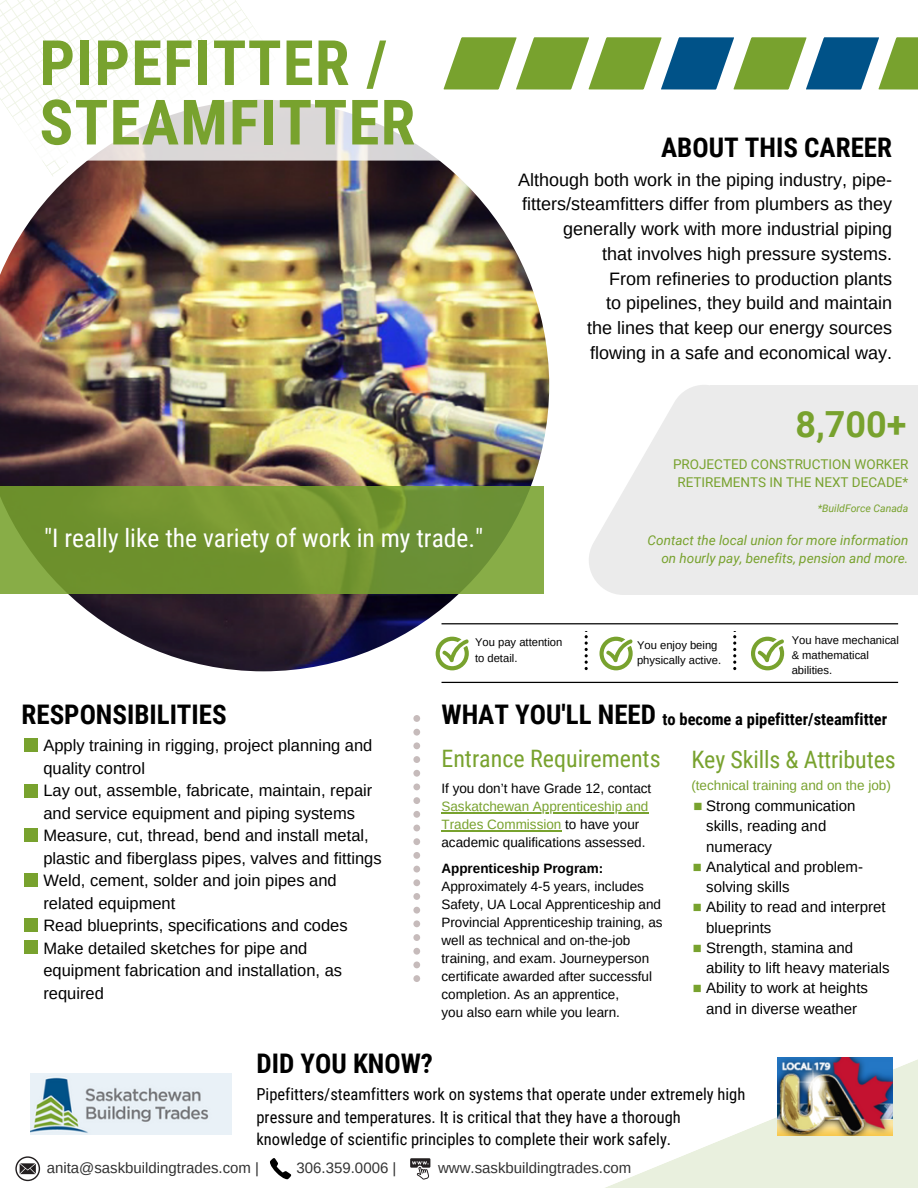
<style>
.page{position:relative;width:918px;height:1188px;background:#fff}
.page>*{position:absolute;margin:0;border:0;box-sizing:border-box;transform-origin:0 0}
.t1{font:700 62.55px/59.4px "Roboto Condensed";letter-spacing:.02em;color:#78a22e}
.t2{font:700 36px "Roboto";color:#78a22e}
.t3{font:700 27px "Roboto Condensed";color:#000}
.t4{font:25.5px "Roboto Condensed";color:#fff}
.t5{font:24px "Roboto Condensed";color:#78a22e}
.t6{font:18px/24.8px "Arimo";color:#000;text-align:right}
.t7{font:16.5px/22.5px "Arimo";color:#000}
.t8{font:16.5px/22.5px "Roboto Condensed";color:#000}
.t9{font:700 16.5px "Roboto Condensed";color:#000}
.t10{font:15px/20.2px "Arimo";color:#000}
.t11{font:15px "Arimo";color:#333}
.t12{font:13.5px/18px "Arimo";color:#000}
.t13{font:italic 13.5px/18px "Roboto";color:#78a22e;text-align:right}
.t14{font:13.5px "Roboto";color:#78a22e}
.t15{font:13.5px "Arimo";color:#78a22e}
.t16{font:700 13.5px "Arimo";color:#000}
.t17{font:11.25px/15.1px "Arimo";color:#000}
.t18{font:italic 10.5px "Roboto";color:#78a22e}
.s1{color:#78a22e}
.s2{font-weight:700;color:#78a22e}
</style>
<div class="page">
<img style="left:0;top:160px;width:560px;height:522px">
<svg style="left:413px;top:715px;width:7px;height:267px"></svg>
<div style="left:710px;top:385px;width:208px;height:209px;background:#ebebeb"></div>
<svg style="left:589px;top:385px;width:240px;height:210px;fill:#ebebeb"></svg>
<svg style="left:585px;top:635px;width:3px;height:35px"></svg>
<svg style="left:733px;top:635px;width:3px;height:35px"></svg>
<svg style="left:600px;top:637px;width:33px;height:33px"></svg>
<svg style="left:436px;top:637px;width:33px;height:33px"></svg>
<svg style="left:751px;top:637px;width:34px;height:33px"></svg>
<svg style="left:442px;top:682px;width:456px;height:1px"></svg>
<svg style="left:442px;top:623px;width:456px;height:1px"></svg>
<svg style="left:605px;top:1057px;width:313px;height:131px"></svg>
<svg style="left:15px;top:1156px;width:25px;height:25px"></svg>
<svg style="left:270px;top:1158px;width:21px;height:21px"></svg>
<svg style="left:410px;top:1158px;width:20px;height:22px"></svg>
<div style="left:24px;top:784px;width:13px;height:13px;background:#78a22e"></div>
<div style="left:24px;top:739px;width:13px;height:13px;background:#78a22e"></div>
<svg style="left:0;top:0;width:438px;height:160px"></svg>
<svg style="left:425px;top:11px;width:493px;height:105px"></svg>
<div style="left:24px;top:829px;width:13px;height:13px;background:#78a22e"></div>
<img style="left:31px;top:1074px;width:200px;height:60px">
<div style="left:24px;top:941px;width:13px;height:13px;background:#78a22e"></div>
<svg style="left:0;top:486px;width:544px;height:108px;background:#749733"></svg>
<div style="left:24px;top:873px;width:13px;height:14px;background:#78a22e"></div>
<div style="left:24px;top:918px;width:13px;height:14px;background:#78a22e"></div>
<img style="left:778px;top:1058px;width:115px;height:77px">
<hr style="left:441px;top:812px;width:208px;height:1px;background:#78a22e">
<hr style="left:441px;top:830px;width:120px;height:1px;background:#78a22e">
<p class="t1" style="left:39px;top:34px;width:377px">PIPEFITTER /<br>STEAMFITTER</p>
<p class="t4" style="left:44px;top:523px;width:441px">"I really like the variety of work in my trade."</p>
<p class="t3" style="left:661px;top:132px;width:232px">ABOUT THIS CAREER</p>
<p class="t6" style="left:518px;top:167px;width:375px">Although both work in the piping industry, pipe-</p>
<p class="t6" style="left:522px;top:192px;width:371px">fitters/steamfitters differ from plumbers as they generally work with more industrial piping</p>
<p class="t6" style="left:602px;top:241px;width:291px">that involves high pressure systems.</p>
<p class="t6" style="left:609px;top:266px;width:284px">From refineries to production plants</p>
<p class="t6" style="left:606px;top:291px;width:287px">to pipelines, they build and maintain</p>
<p class="t6" style="left:587px;top:315px;width:306px">the lines that keep our energy sources</p>
<p class="t6" style="left:590px;top:340px;width:303px">flowing in a safe and economical way.</p>
<p class="t2" style="left:796px;top:404px;width:112px">8,700+</p>
<p class="t14" style="left:673px;top:457px;width:237px">PROJECTED CONSTRUCTION WORKER</p>
<p class="t14" style="left:678px;top:475px;width:232px">RETIREMENTS IN THE NEXT DECADE*</p>
<p class="t18" style="left:818px;top:502px;width:92px">*BuildForce Canada</p>
<p class="t13" style="left:648px;top:531px;width:262px">Contact the local union for more information on hourly pay, benefits, pension and more.</p>
<p class="t3" style="left:22px;top:699px;width:207px">RESPONSIBILITIES</p>
<p class="t7" style="left:43px;top:734px;width:331px">Apply training in rigging, project planning and quality control</p>
<p class="t7" style="left:43px;top:779px;width:331px">Lay out, assemble, fabricate, maintain, repair and service equipment and piping systems</p>
<p class="t7" style="left:43px;top:824px;width:340px">Measure, cut, thread, bend and install metal, plastic and fiberglass pipes, valves and fittings</p>
<p class="t7" style="left:43px;top:869px;width:295px">Weld, cement, solder and join pipes and related equipment</p>
<p class="t7" style="left:43px;top:914px;width:306px">Read blueprints, specifications and codes</p>
<p class="t7" style="left:43px;top:937px;width:300px">Make detailed sketches for pipe and equipment fabrication and installation, as required</p>
<p class="t17" style="left:475px;top:635px;width:89px">You pay attention to detail.</p>
<p class="t17" style="left:637px;top:638px;width:86px">You enjoy being physically active.</p>
<p class="t17" style="left:792px;top:632px;width:109px">You have mechanical &amp; mathematical abilities.</p>
<p class="t3" style="left:441px;top:699px;width:216px">WHAT YOU'LL NEED</p>
<p class="t9" style="left:662px;top:709px;width:226px">to become a pipefitter/steamfitter</p>
<p class="t5" style="left:441px;top:745px;width:221px">Entrance Requirements</p>
<p class="t12" style="left:441px;top:779px;width:211px">If you don’t have Grade 12, contact <span class="s1">Saskatchewan Apprenticeship and Trades Commission</span> to have your academic qualifications assessed.</p>
<p class="t16" style="left:441px;top:861px;width:163px">Apprenticeship Program:</p>
<p class="t12" style="left:441px;top:877px;width:223px">Approximately 4-5 years, includes Safety, UA Local Apprenticeship and Provincial Apprenticeship training, as well as technical and on-the-job training, and exam. Journeyperson certificate awarded after successful completion. As an apprentice,</p>
<p class="t12" style="left:441px;top:1003px;width:180px">you also earn while you learn.</p>
<p class="t5" style="left:691px;top:746px;width:206px">Key Skills &amp; Attributes</p>
<p class="t15" style="left:691px;top:778px;width:201px">(technical training and on the job)</p>
<p class="t10" style="left:694px;top:796px;width:163px"><span class="s2">■</span> Strong communication</p>
<p class="t10" style="left:706px;top:816px;width:122px">skills, reading and numeracy</p>
<p class="t10" style="left:706px;top:877px;width:85px">solving skills</p>
<p class="t10" style="left:706px;top:917px;width:67px">blueprints</p>
<p class="t10" style="left:706px;top:958px;width:185px">ability to lift heavy materials</p>
<p class="t10" style="left:706px;top:998px;width:152px">and in diverse weather</p>
<p class="t10" style="left:693px;top:856px;width:172px"><span class="s2">■</span> Analytical and problem-</p>
<p class="t10" style="left:693px;top:897px;width:194px"><span class="s2">■</span> Ability to read and interpret</p>
<p class="t10" style="left:693px;top:937px;width:162px"><span class="s2">■</span> Strength, stamina and</p>
<p class="t10" style="left:693px;top:978px;width:177px"><span class="s2">■</span> Ability to work at heights</p>
<p class="t3" style="left:257px;top:1048px;width:178px">DID YOU KNOW?</p>
<p class="t8" style="left:257px;top:1084px;width:490px">Pipefitters/steamfitters work on systems that operate under extremely high pressure and temperatures. It is critical that they have a thorough</p>
<p class="t8" style="left:257px;top:1129px;width:416px">knowledge of scientific principles to complete their work safely.</p>
<p class="t11" style="left:47px;top:1160px;width:214px">anita@saskbuildingtrades.com |</p>
<p class="t11" style="left:297px;top:1160px;width:101px">306.359.0006 |</p>
<p class="t11" style="left:438px;top:1160px;width:195px">www.saskbuildingtrades.com</p>
</div>
